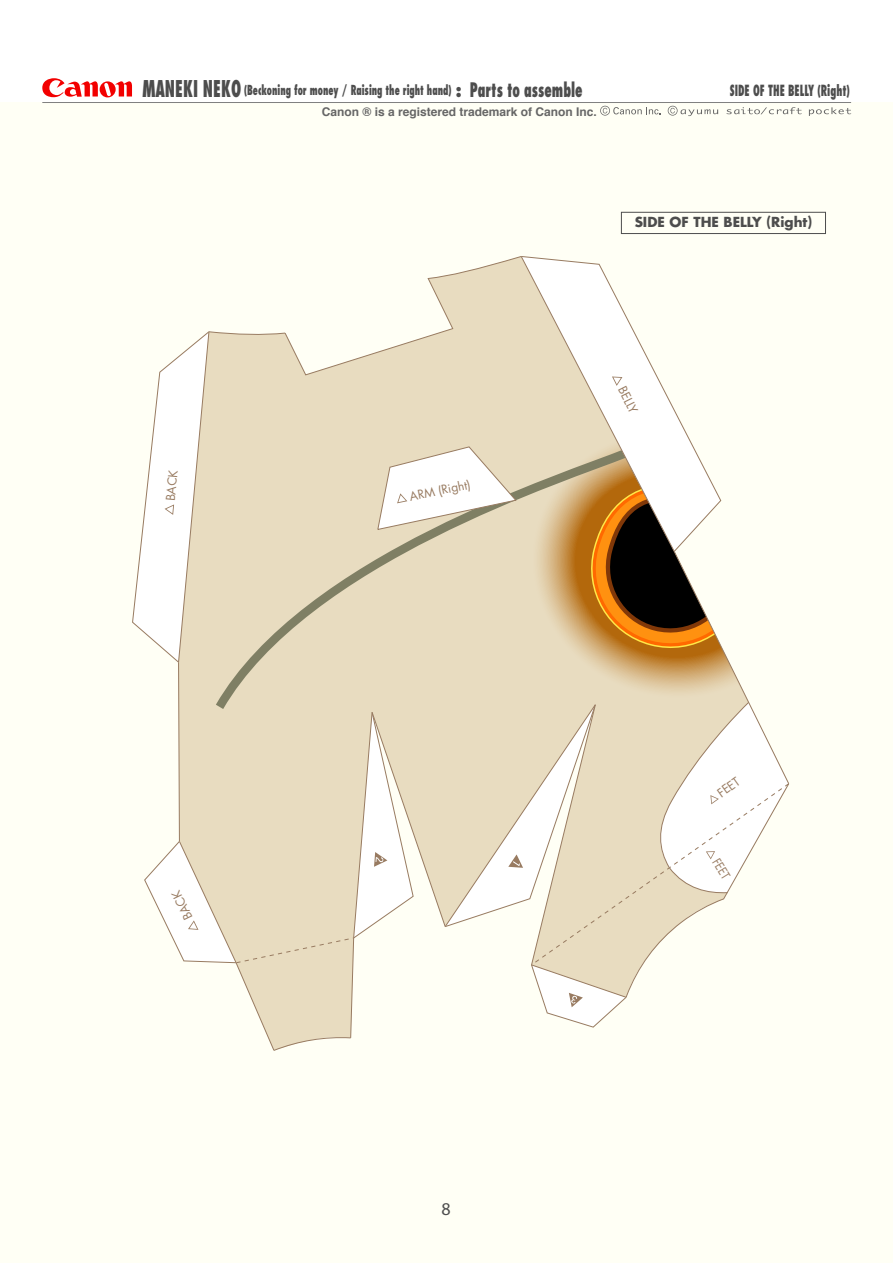
<style>
.page{position:relative;width:893px;height:1263px;background:#fff}
.page>*{position:absolute;margin:0;border:0;box-sizing:border-box;transform-origin:0 0}
.t1{font:18px "Myriad";color:#4d4d4d}
.t2{font:800 condensed 15px "Futura";color:#4d4d4d;scale:.7 1}
.t3{font:800 condensed 13.5px "Futura";color:#4d4d4d;scale:.7 1}
.t4{font:700 13.5px "Futura";color:#4d4d4d}
.t5{font:700 12px "Helvetica";color:#666}
.t6{font:12px "Futura";color:#987b61}
.t7{font:12px "Futura";color:#987b61;scale:.9 1}
.s1{font-size:22.5px}
.s2{font-size:19.5px}
</style>
<div class="page">
<div style="left:0;top:102px;width:893px;height:1161px;background:#fffff5"></div>
<hr style="left:42px;top:102px;width:809px;height:1px;background:#808080">
<svg style="left:42px;top:78px;width:90px;height:19px"></svg>
<svg style="left:727px;top:107px;width:75px;height:7px"></svg>
<svg style="left:809px;top:107px;width:42px;height:9px"></svg>
<svg style="left:668px;top:106px;width:50px;height:10px"></svg>
<svg style="left:600px;top:106px;width:61px;height:10px"></svg>
<div style="left:621px;top:212px;width:205px;height:22px;border:1px solid #4d4d4d"></div>
<svg style="left:132px;top:256px;width:657px;height:795px"></svg>
<p class="t3" style="left:142px;top:82px;width:630px"><span class="s1">MANEKI NEKO</span> (Beckoning for money / Raising the right hand) <span class="s2">: Parts to assemble</span></p>
<p class="t2" style="left:730px;top:81px;width:173px">SIDE OF THE BELLY (Right)</p>
<p class="t6" style="left:163px;top:500px;width:33px;rotate:-85deg">BACK</p>
<p class="t6" style="left:182px;top:923px;width:33px;rotate:-116deg">BACK</p>
<p class="t5" style="left:322px;top:104px;width:276px">Canon ® is a registered trademark of Canon Inc.</p>
<p class="t4" style="left:635px;top:213px;width:179px">SIDE OF THE BELLY (Right)</p>
<p class="t6" style="left:408px;top:489px;width:64px;rotate:-12deg">ARM (Right)</p>
<p class="t6" style="left:628px;top:383px;width:30px;rotate:63deg">BELLY</p>
<p class="t6" style="left:714px;top:788px;width:26px;rotate:-36deg">FEET</p>
<p class="t7" style="left:722px;top:856px;width:26px;rotate:58deg">FEET</p>
<p class="t1" style="left:441px;top:1200px;width:11px">8</p>
</div>
